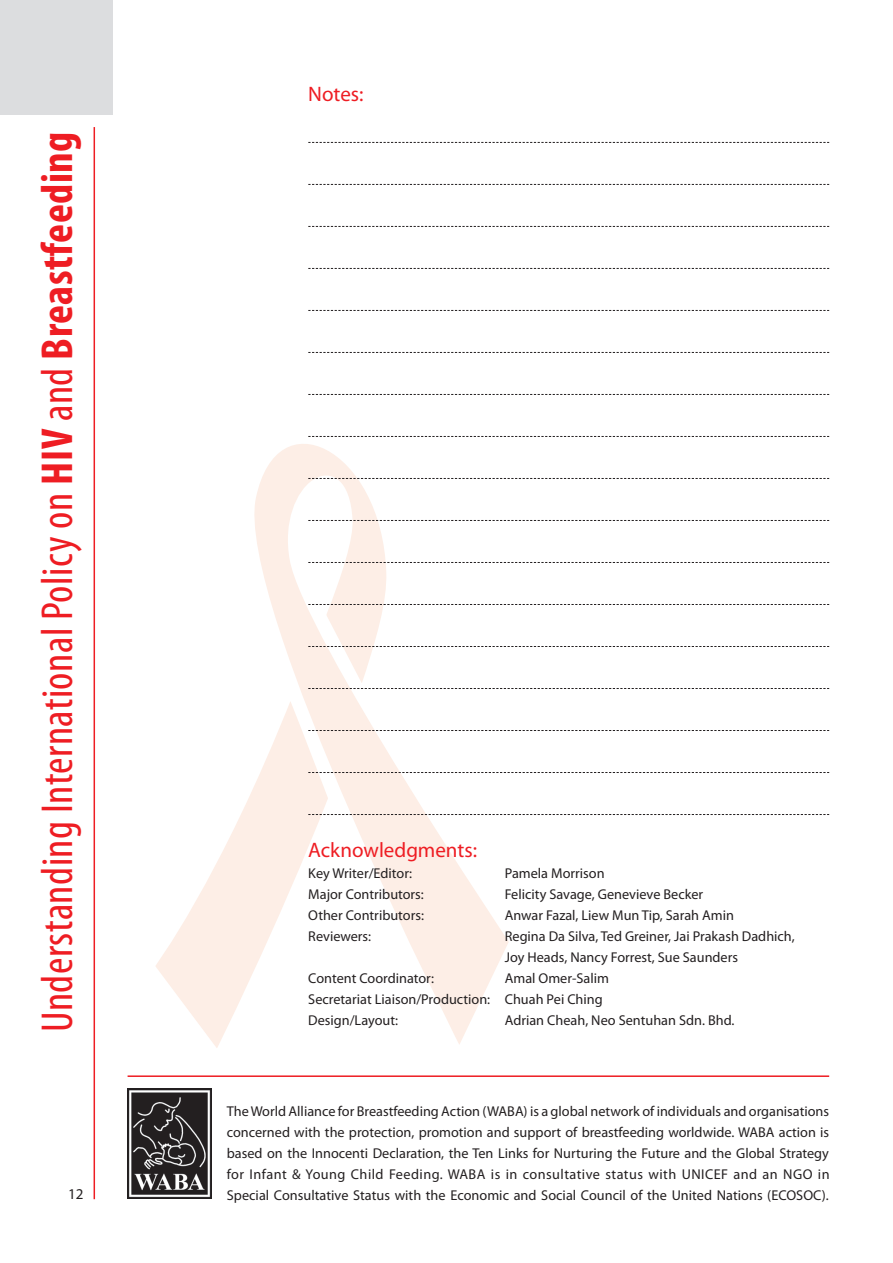
<style>
.page{position:relative;width:893px;height:1263px;background:#fff}
.page>*{position:absolute;margin:0;border:0;box-sizing:border-box;transform-origin:0 0}
.t1{font:condensed 45px "Myriad Pro";letter-spacing:.01em;color:#ee1d23}
.t2{font:21px "Myriad Pro";color:#ee1d23}
.t3{font:15px "Myriad";color:#231f20}
.t4{font:14.25px/21px "Myriad Pro";color:#231f20}
.s1{font-weight:700}
</style>
<div class="page">
<div style="left:0;top:0;width:113px;height:115px;background:#dcdddf"></div>
<hr style="left:94px;top:127px;width:1px;height:1072px;background:#ee1d23">
<svg style="left:156px;top:849px;width:68px;height:199px"></svg>
<svg style="left:224px;top:444px;width:285px;height:600px"></svg>
<img style="left:128px;top:1088px;width:84px;height:111px">
<hr style="left:128px;top:1075px;width:701px;height:2px;background:#ee1d23">
<svg style="left:308px;top:142px;width:521px;height:1px"></svg>
<svg style="left:308px;top:184px;width:521px;height:1px"></svg>
<svg style="left:308px;top:226px;width:521px;height:1px"></svg>
<svg style="left:308px;top:268px;width:521px;height:1px"></svg>
<svg style="left:308px;top:310px;width:521px;height:1px"></svg>
<svg style="left:308px;top:352px;width:521px;height:1px"></svg>
<svg style="left:308px;top:394px;width:521px;height:1px"></svg>
<svg style="left:308px;top:436px;width:521px;height:1px"></svg>
<svg style="left:308px;top:478px;width:521px;height:1px"></svg>
<svg style="left:308px;top:520px;width:521px;height:1px"></svg>
<svg style="left:308px;top:562px;width:521px;height:1px"></svg>
<svg style="left:308px;top:604px;width:521px;height:1px"></svg>
<svg style="left:308px;top:646px;width:521px;height:1px"></svg>
<svg style="left:308px;top:688px;width:521px;height:1px"></svg>
<svg style="left:308px;top:730px;width:521px;height:1px"></svg>
<svg style="left:308px;top:772px;width:521px;height:1px"></svg>
<svg style="left:308px;top:814px;width:521px;height:1px"></svg>
<h1 class="t1" style="left:30px;top:1032px;width:902px;rotate:-90deg">Understanding International Policy on <span class="s1">HIV</span> and <span class="s1">Breastfeeding</span></h1>
<p class="t3" style="left:68px;top:1187px;width:15px">12</p>
<h2 class="t2" style="left:308px;top:81px;width:57px">Notes:</h2>
<h2 class="t2" style="left:308px;top:837px;width:170px">Acknowledgments:</h2>
<p class="t4" style="left:308px;top:862px;width:105px">Key Writer/Editor:</p>
<p class="t4" style="left:505px;top:862px;width:101px">Pamela Morrison</p>
<p class="t4" style="left:308px;top:883px;width:117px">Major Contributors:</p>
<p class="t4" style="left:505px;top:883px;width:200px">Felicity Savage, Genevieve Becker</p>
<p class="t4" style="left:308px;top:904px;width:117px">Other Contributors:</p>
<p class="t4" style="left:505px;top:904px;width:231px">Anwar Fazal, Liew Mun Tip, Sarah Amin</p>
<p class="t4" style="left:308px;top:925px;width:64px">Reviewers:</p>
<p class="t4" style="left:505px;top:925px;width:291px">Regina Da Silva, Ted Greiner, Jai Prakash Dadhich,<br>Joy Heads, Nancy Forrest, Sue Saunders</p>
<p class="t4" style="left:308px;top:967px;width:127px">Content Coordinator:</p>
<p class="t4" style="left:308px;top:967px;width:302px;text-indent:196px">Amal Omer-Salim<br>Secretariat Liaison/Production: Chuah Pei Ching<br>Design/Layout:</p>
<p class="t4" style="left:505px;top:1009px;width:231px">Adrian Cheah, Neo Sentuhan Sdn. Bhd.</p>
<p class="t4" style="left:227px;top:1101px;width:604px;text-align:justify">The World Alliance for Breastfeeding Action (WABA) is a global network of individuals and organisations concerned with the protection, promotion and support of breastfeeding worldwide. WABA action is based on the Innocenti Declaration, the Ten Links for Nurturing the Future and the Global Strategy for Infant &amp; Young Child Feeding. WABA is in consultative status with UNICEF and an NGO in Special Consultative Status with the Economic and Social Council of the United Nations (ECOSOC).</p>
</div>
